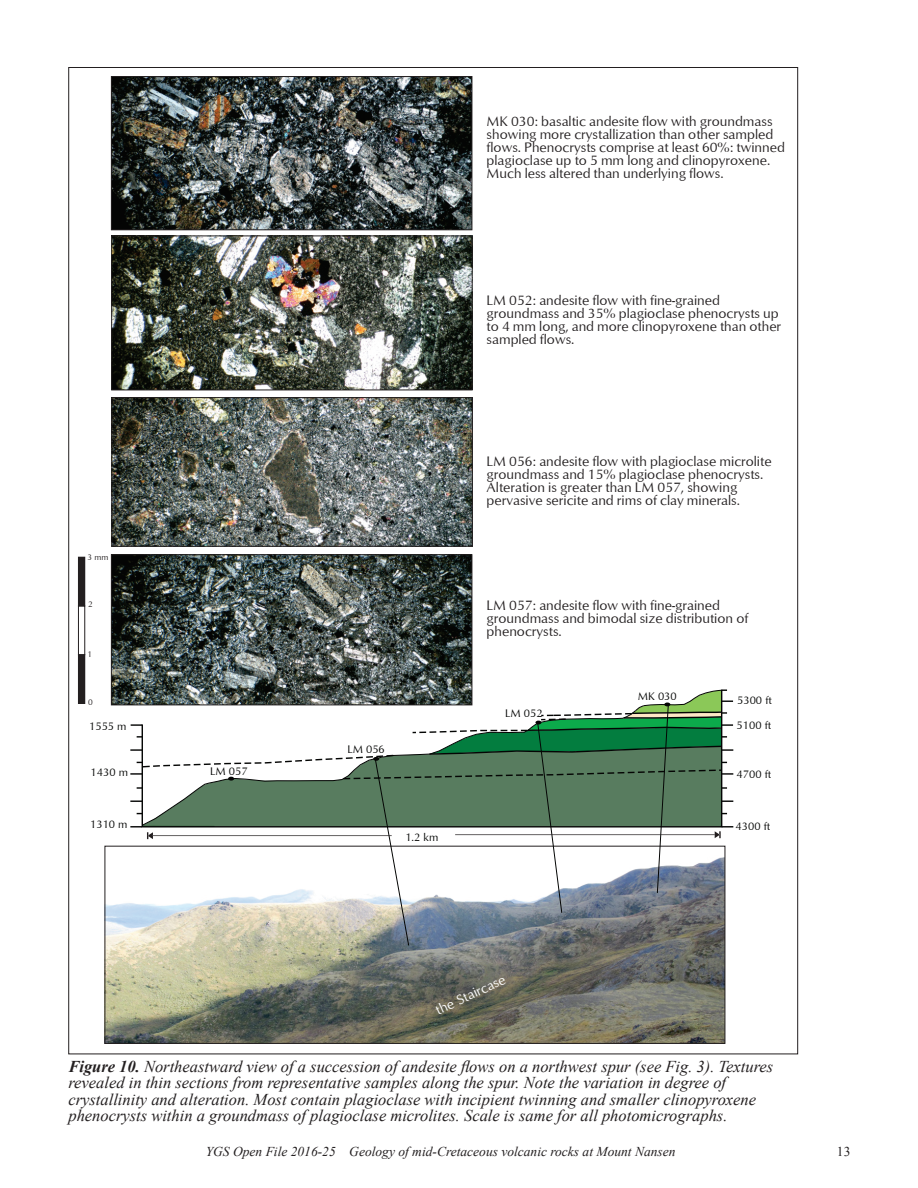
<style>
.page{position:relative;width:918px;height:1188px;background:#fff}
.page>*{position:absolute;margin:0;border:0;box-sizing:border-box;transform-origin:0 0}
.YGS_OF_table_caption{font:italic 16.5px/16.5px "Times New Roman";color:#231f20}
.t1{font:14.1px/13px "Optimum";color:#231f20}
.t2{font:14.1px "Optimum";color:#fff}
.t3{font:italic 13.5px "Times New Roman";color:#231f20}
.t4{font:13.5px "Times New Roman";color:#231f20}
.t5{font:11.4px "Optimum";color:#040504}
.t6{font:8.55px "Optimum";color:#231f20}
.s1{font-weight:700}
</style>
<div class="page">
<img style="left:107px;top:903px;width:616px;height:139px">
<svg style="left:130px;top:689px;width:603px;height:257px"></svg>
<img style="left:113px;top:557px;width:357px;height:146px">
<div style="left:111px;top:555px;width:361px;height:150px;border:1px solid #231f20"></div>
<img style="left:114px;top:399px;width:357px;height:145px">
<div style="left:112px;top:397px;width:361px;height:149px;border:1px solid #231f20"></div>
<img style="left:113px;top:238px;width:357px;height:150px">
<div style="left:111px;top:236px;width:361px;height:154px;border:1px solid #231f20"></div>
<img style="left:113px;top:78px;width:357px;height:150px">
<div style="left:111px;top:76px;width:361px;height:154px;border:1px solid #231f20"></div>
<div style="left:78px;top:557px;width:7px;height:49px;background:#231f20"></div>
<div style="left:78px;top:606px;width:7px;height:49px;border:1px solid #231f20"></div>
<div style="left:78px;top:655px;width:7px;height:48px;background:#231f20"></div>
<p class="t1" style="left:487px;top:114px;width:300px">MK 030: basaltic andesite flow with groundmass showing more crystallization than other sampled flows. Phenocrysts comprise at least 60%: twinned plagioclase up to 5 mm long and clinopyroxene.<br>Much less altered than underlying flows.</p>
<p class="t1" style="left:487px;top:293px;width:296px">LM 052: andesite flow with fine-grained groundmass and 35% plagioclase phenocrysts up to 4 mm long, and more clinopyroxene than other sampled flows.</p>
<p class="t1" style="left:487px;top:454px;width:287px">LM 056: andesite flow with plagioclase microlite groundmass and 15% plagioclase phenocrysts.<br>Alteration is greater than LM 057, showing pervasive sericite and rims of clay minerals.</p>
<p class="t6" style="left:87px;top:551px;width:22px">3 mm</p>
<p class="t6" style="left:88px;top:599px;width:6px">2</p>
<p class="t1" style="left:487px;top:598px;width:263px">LM 057: andesite flow with fine-grained groundmass and bimodal size distribution of phenocrysts.</p>
<p class="t6" style="left:87px;top:649px;width:6px">1</p>
<p class="t6" style="left:88px;top:697px;width:6px">0</p>
<p class="t5" style="left:638px;top:689px;width:40px">MK 030</p>
<p class="t5" style="left:737px;top:693px;width:36px">5300 ft</p>
<p class="t5" style="left:505px;top:706px;width:39px">LM 052</p>
<p class="t5" style="left:89px;top:719px;width:39px">1555 m</p>
<p class="t5" style="left:737px;top:718px;width:36px">5100 ft</p>
<p class="t5" style="left:347px;top:742px;width:39px">LM 056</p>
<p class="t5" style="left:91px;top:765px;width:39px">1430 m</p>
<p class="t5" style="left:210px;top:764px;width:39px">LM 057</p>
<p class="t5" style="left:737px;top:767px;width:36px">4700 ft</p>
<p class="t5" style="left:90px;top:817px;width:39px">1310 m</p>
<p class="t5" style="left:736px;top:819px;width:36px">4300 ft</p>
<p class="t5" style="left:405px;top:830px;width:34px">1.2 km</p>
<p class="t2" style="left:433px;top:1002px;width:77px;rotate:-25deg">the Staircase</p>
<p class="YGS_OF_table_caption" style="left:68px;top:1057px;width:706px"><span class="s1">Figure 10.</span> Northeastward view of a succession of andesite flows on a northwest spur (see Fig. 3). Textures revealed in thin sections from representative samples along the spur. Note the variation in degree of crystallinity and alteration. Most contain plagioclase with incipient twinning and smaller clinopyroxene phenocrysts within a groundmass of plagioclase microlites. Scale is same for all photomicrographs.</p>
<p class="t3" style="left:206px;top:1142px;width:471px">YGS Open File 2016-25 Geology of mid-Cretaceous volcanic rocks at Mount Nansen</p>
<p class="t4" style="left:837px;top:1142px;width:15px">13</p>
</div>
